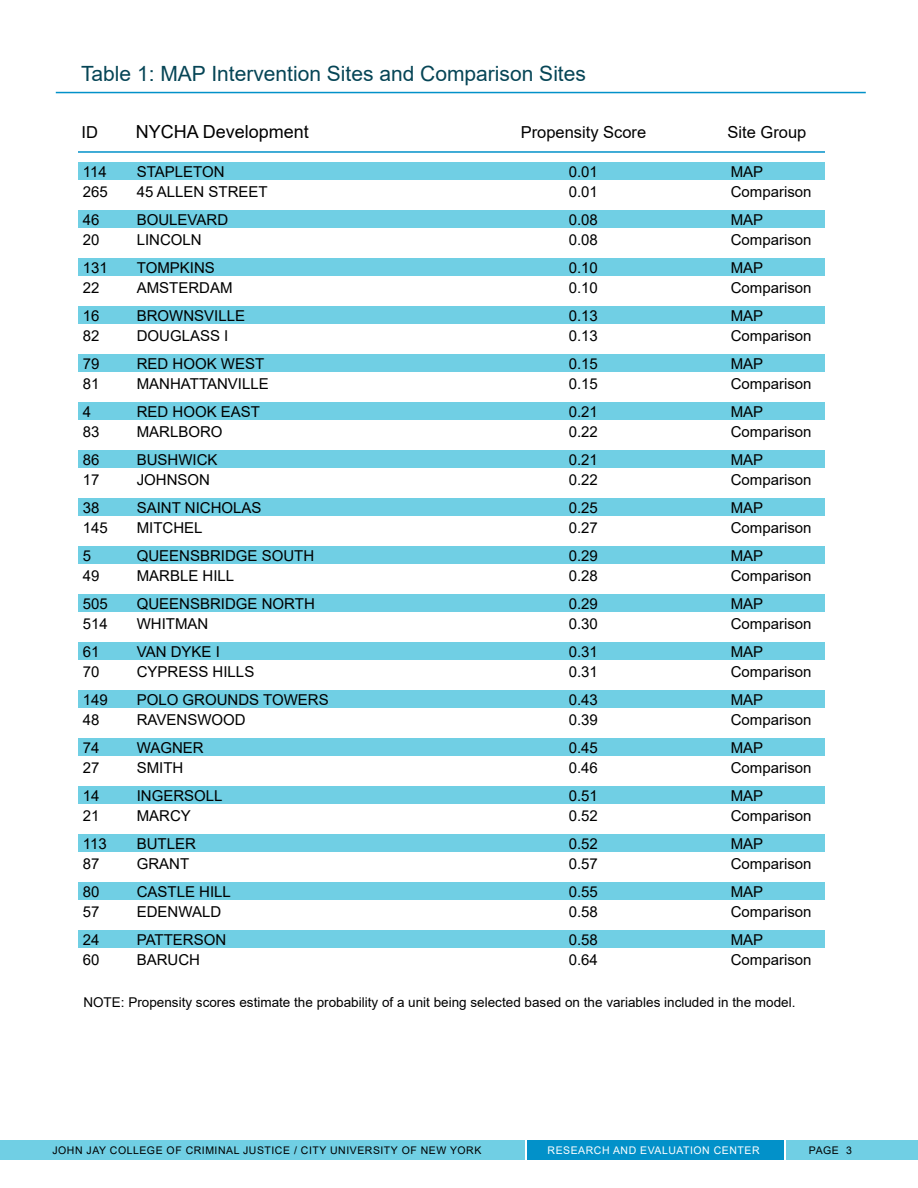
<style>
.page{position:relative;width:918px;height:1188px;background:#fff}
.page>*{position:absolute;margin:0;border:0;box-sizing:border-box;transform-origin:0 0}
.t1{font:21px "Arial";color:#064556}
.t2{font:18px "Arial";color:#000}
.t3{font:16.5px "Arial";color:#000}
.t4{font:15px "Arial";color:#000}
.t5{font:13.5px "Arial";color:#000}
.t6{font:10.5px "Arial";letter-spacing:.05em;color:#000}
.t7{font:10.5px "Arial";letter-spacing:.05em;color:#fff}
</style>
<div class="page">
<div style="left:786px;top:1140px;width:132px;height:20px;background:#70cfe4"></div>
<div style="left:527px;top:1140px;width:257px;height:20px;background:#0291c9"></div>
<div style="left:0;top:1140px;width:525px;height:20px;background:#70cfe4"></div>
<hr style="left:56px;top:92px;width:810px;height:1px;background:#0291c9">
<hr style="left:78px;top:151px;width:747px;height:2px;background:#0291c9">
<div style="left:78px;top:162px;width:747px;height:18px;background:#70cfe4"></div>
<div style="left:78px;top:210px;width:747px;height:18px;background:#70cfe4"></div>
<div style="left:78px;top:258px;width:747px;height:18px;background:#70cfe4"></div>
<div style="left:78px;top:306px;width:747px;height:18px;background:#70cfe4"></div>
<div style="left:78px;top:354px;width:747px;height:18px;background:#70cfe4"></div>
<div style="left:78px;top:402px;width:747px;height:18px;background:#70cfe4"></div>
<div style="left:78px;top:450px;width:747px;height:18px;background:#70cfe4"></div>
<div style="left:78px;top:498px;width:747px;height:18px;background:#70cfe4"></div>
<div style="left:78px;top:546px;width:747px;height:18px;background:#70cfe4"></div>
<div style="left:78px;top:594px;width:747px;height:18px;background:#70cfe4"></div>
<div style="left:78px;top:642px;width:747px;height:18px;background:#70cfe4"></div>
<div style="left:78px;top:690px;width:747px;height:18px;background:#70cfe4"></div>
<div style="left:78px;top:738px;width:747px;height:18px;background:#70cfe4"></div>
<div style="left:78px;top:786px;width:747px;height:18px;background:#70cfe4"></div>
<div style="left:78px;top:834px;width:747px;height:18px;background:#70cfe4"></div>
<div style="left:78px;top:882px;width:747px;height:18px;background:#70cfe4"></div>
<div style="left:78px;top:930px;width:747px;height:18px;background:#70cfe4"></div>
<h1 class="t1" style="left:81px;top:59px;width:507px">Table 1: MAP Intervention Sites and Comparison Sites</h1>
<p class="t3" style="left:82px;top:121px;width:18px">ID</p>
<p class="t2" style="left:136px;top:120px;width:175px">NYCHA Development</p>
<p class="t3" style="left:521px;top:121px;width:127px">Propensity Score</p>
<p class="t3" style="left:728px;top:121px;width:80px">Site Group</p>
<p class="t4" style="left:83px;top:162px;width:25px">114</p>
<p class="t4" style="left:137px;top:162px;width:89px">STAPLETON</p>
<p class="t4" style="left:569px;top:162px;width:31px">0.01</p>
<p class="t4" style="left:731px;top:162px;width:34px">MAP</p>
<p class="t4" style="left:83px;top:181px;width:27px">265</p>
<p class="t4" style="left:137px;top:181px;width:132px">45 ALLEN STREET</p>
<p class="t4" style="left:569px;top:181px;width:31px">0.01</p>
<p class="t4" style="left:731px;top:181px;width:82px">Comparison</p>
<p class="t4" style="left:83px;top:210px;width:18px">46</p>
<p class="t4" style="left:137px;top:210px;width:93px">BOULEVARD</p>
<p class="t4" style="left:569px;top:210px;width:31px">0.08</p>
<p class="t4" style="left:731px;top:210px;width:34px">MAP</p>
<p class="t4" style="left:83px;top:229px;width:18px">20</p>
<p class="t4" style="left:137px;top:229px;width:67px">LINCOLN</p>
<p class="t4" style="left:569px;top:229px;width:31px">0.08</p>
<p class="t4" style="left:731px;top:229px;width:82px">Comparison</p>
<p class="t4" style="left:83px;top:258px;width:27px">131</p>
<p class="t4" style="left:137px;top:258px;width:80px">TOMPKINS</p>
<p class="t4" style="left:569px;top:258px;width:31px">0.10</p>
<p class="t4" style="left:731px;top:258px;width:34px">MAP</p>
<p class="t4" style="left:83px;top:277px;width:18px">22</p>
<p class="t4" style="left:137px;top:277px;width:97px">AMSTERDAM</p>
<p class="t4" style="left:569px;top:277px;width:31px">0.10</p>
<p class="t4" style="left:731px;top:277px;width:82px">Comparison</p>
<p class="t4" style="left:83px;top:306px;width:18px">16</p>
<p class="t4" style="left:137px;top:306px;width:110px">BROWNSVILLE</p>
<p class="t4" style="left:569px;top:306px;width:31px">0.13</p>
<p class="t4" style="left:731px;top:306px;width:34px">MAP</p>
<p class="t4" style="left:83px;top:325px;width:18px">82</p>
<p class="t4" style="left:137px;top:325px;width:93px">DOUGLASS I</p>
<p class="t4" style="left:569px;top:325px;width:31px">0.13</p>
<p class="t4" style="left:731px;top:325px;width:82px">Comparison</p>
<p class="t4" style="left:83px;top:354px;width:18px">79</p>
<p class="t4" style="left:137px;top:354px;width:129px">RED HOOK WEST</p>
<p class="t4" style="left:569px;top:354px;width:31px">0.15</p>
<p class="t4" style="left:731px;top:354px;width:34px">MAP</p>
<p class="t4" style="left:83px;top:373px;width:18px">81</p>
<p class="t4" style="left:137px;top:373px;width:133px">MANHATTANVILLE</p>
<p class="t4" style="left:569px;top:373px;width:31px">0.15</p>
<p class="t4" style="left:731px;top:373px;width:82px">Comparison</p>
<p class="t4" style="left:83px;top:402px;width:10px">4</p>
<p class="t4" style="left:137px;top:402px;width:125px">RED HOOK EAST</p>
<p class="t4" style="left:569px;top:402px;width:31px">0.21</p>
<p class="t4" style="left:731px;top:402px;width:34px">MAP</p>
<p class="t4" style="left:83px;top:421px;width:18px">83</p>
<p class="t4" style="left:137px;top:421px;width:87px">MARLBORO</p>
<p class="t4" style="left:569px;top:421px;width:31px">0.22</p>
<p class="t4" style="left:731px;top:421px;width:82px">Comparison</p>
<p class="t4" style="left:83px;top:450px;width:18px">86</p>
<p class="t4" style="left:137px;top:450px;width:82px">BUSHWICK</p>
<p class="t4" style="left:569px;top:450px;width:31px">0.21</p>
<p class="t4" style="left:731px;top:450px;width:34px">MAP</p>
<p class="t4" style="left:83px;top:469px;width:18px">17</p>
<p class="t4" style="left:137px;top:469px;width:75px">JOHNSON</p>
<p class="t4" style="left:569px;top:469px;width:31px">0.22</p>
<p class="t4" style="left:731px;top:469px;width:82px">Comparison</p>
<p class="t4" style="left:83px;top:498px;width:18px">38</p>
<p class="t4" style="left:137px;top:498px;width:126px">SAINT NICHOLAS</p>
<p class="t4" style="left:569px;top:498px;width:31px">0.25</p>
<p class="t4" style="left:731px;top:498px;width:34px">MAP</p>
<p class="t4" style="left:83px;top:517px;width:27px">145</p>
<p class="t4" style="left:137px;top:517px;width:67px">MITCHEL</p>
<p class="t4" style="left:569px;top:517px;width:31px">0.27</p>
<p class="t4" style="left:731px;top:517px;width:82px">Comparison</p>
<p class="t4" style="left:83px;top:546px;width:10px">5</p>
<p class="t4" style="left:137px;top:546px;width:179px">QUEENSBRIDGE SOUTH</p>
<p class="t4" style="left:569px;top:546px;width:31px">0.29</p>
<p class="t4" style="left:731px;top:546px;width:34px">MAP</p>
<p class="t4" style="left:83px;top:565px;width:18px">49</p>
<p class="t4" style="left:137px;top:565px;width:99px">MARBLE HILL</p>
<p class="t4" style="left:569px;top:565px;width:31px">0.28</p>
<p class="t4" style="left:731px;top:565px;width:82px">Comparison</p>
<p class="t4" style="left:83px;top:594px;width:27px">505</p>
<p class="t4" style="left:137px;top:594px;width:180px">QUEENSBRIDGE NORTH</p>
<p class="t4" style="left:569px;top:594px;width:31px">0.29</p>
<p class="t4" style="left:731px;top:594px;width:34px">MAP</p>
<p class="t4" style="left:83px;top:613px;width:27px">514</p>
<p class="t4" style="left:137px;top:613px;width:73px">WHITMAN</p>
<p class="t4" style="left:569px;top:613px;width:31px">0.30</p>
<p class="t4" style="left:731px;top:613px;width:82px">Comparison</p>
<p class="t4" style="left:83px;top:642px;width:18px">61</p>
<p class="t4" style="left:137px;top:642px;width:85px">VAN DYKE I</p>
<p class="t4" style="left:569px;top:642px;width:31px">0.31</p>
<p class="t4" style="left:731px;top:642px;width:34px">MAP</p>
<p class="t4" style="left:83px;top:661px;width:18px">70</p>
<p class="t4" style="left:137px;top:661px;width:119px">CYPRESS HILLS</p>
<p class="t4" style="left:569px;top:661px;width:31px">0.31</p>
<p class="t4" style="left:731px;top:661px;width:82px">Comparison</p>
<p class="t4" style="left:83px;top:690px;width:27px">149</p>
<p class="t4" style="left:137px;top:690px;width:193px">POLO GROUNDS TOWERS</p>
<p class="t4" style="left:569px;top:690px;width:31px">0.43</p>
<p class="t4" style="left:731px;top:690px;width:34px">MAP</p>
<p class="t4" style="left:83px;top:709px;width:18px">48</p>
<p class="t4" style="left:137px;top:709px;width:110px">RAVENSWOOD</p>
<p class="t4" style="left:569px;top:709px;width:31px">0.39</p>
<p class="t4" style="left:731px;top:709px;width:82px">Comparison</p>
<p class="t4" style="left:83px;top:738px;width:18px">74</p>
<p class="t4" style="left:137px;top:738px;width:68px">WAGNER</p>
<p class="t4" style="left:569px;top:738px;width:31px">0.45</p>
<p class="t4" style="left:731px;top:738px;width:34px">MAP</p>
<p class="t4" style="left:83px;top:757px;width:18px">27</p>
<p class="t4" style="left:137px;top:757px;width:48px">SMITH</p>
<p class="t4" style="left:569px;top:757px;width:31px">0.46</p>
<p class="t4" style="left:731px;top:757px;width:82px">Comparison</p>
<p class="t4" style="left:83px;top:786px;width:18px">14</p>
<p class="t4" style="left:137px;top:786px;width:87px">INGERSOLL</p>
<p class="t4" style="left:569px;top:786px;width:31px">0.51</p>
<p class="t4" style="left:731px;top:786px;width:34px">MAP</p>
<p class="t4" style="left:83px;top:805px;width:18px">21</p>
<p class="t4" style="left:137px;top:805px;width:56px">MARCY</p>
<p class="t4" style="left:569px;top:805px;width:31px">0.52</p>
<p class="t4" style="left:731px;top:805px;width:82px">Comparison</p>
<p class="t4" style="left:83px;top:834px;width:25px">113</p>
<p class="t4" style="left:137px;top:834px;width:61px">BUTLER</p>
<p class="t4" style="left:569px;top:834px;width:31px">0.52</p>
<p class="t4" style="left:731px;top:834px;width:34px">MAP</p>
<p class="t4" style="left:83px;top:853px;width:18px">87</p>
<p class="t4" style="left:137px;top:853px;width:54px">GRANT</p>
<p class="t4" style="left:569px;top:853px;width:31px">0.57</p>
<p class="t4" style="left:731px;top:853px;width:82px">Comparison</p>
<p class="t4" style="left:83px;top:882px;width:18px">80</p>
<p class="t4" style="left:137px;top:882px;width:96px">CASTLE HILL</p>
<p class="t4" style="left:569px;top:882px;width:31px">0.55</p>
<p class="t4" style="left:731px;top:882px;width:34px">MAP</p>
<p class="t4" style="left:83px;top:901px;width:18px">57</p>
<p class="t4" style="left:137px;top:901px;width:86px">EDENWALD</p>
<p class="t4" style="left:569px;top:901px;width:31px">0.58</p>
<p class="t4" style="left:731px;top:901px;width:82px">Comparison</p>
<p class="t4" style="left:83px;top:930px;width:18px">24</p>
<p class="t4" style="left:137px;top:930px;width:91px">PATTERSON</p>
<p class="t4" style="left:569px;top:930px;width:31px">0.58</p>
<p class="t4" style="left:731px;top:930px;width:34px">MAP</p>
<p class="t4" style="left:83px;top:949px;width:18px">60</p>
<p class="t4" style="left:137px;top:949px;width:65px">BARUCH</p>
<p class="t4" style="left:569px;top:949px;width:31px">0.64</p>
<p class="t4" style="left:731px;top:949px;width:82px">Comparison</p>
<p class="t5" style="left:83px;top:993px;width:714px">NOTE: Propensity scores estimate the probability of a unit being selected based on the variables included in the model.</p>
<p class="t6" style="left:52px;top:1143px;width:430px">JOHN JAY COLLEGE OF CRIMINAL JUSTICE / CITY UNIVERSITY OF NEW YORK</p>
<p class="t7" style="left:548px;top:1143px;width:214px">RESEARCH AND EVALUATION CENTER</p>
<p class="t6" style="left:809px;top:1143px;width:44px">PAGE 3</p>
</div>
